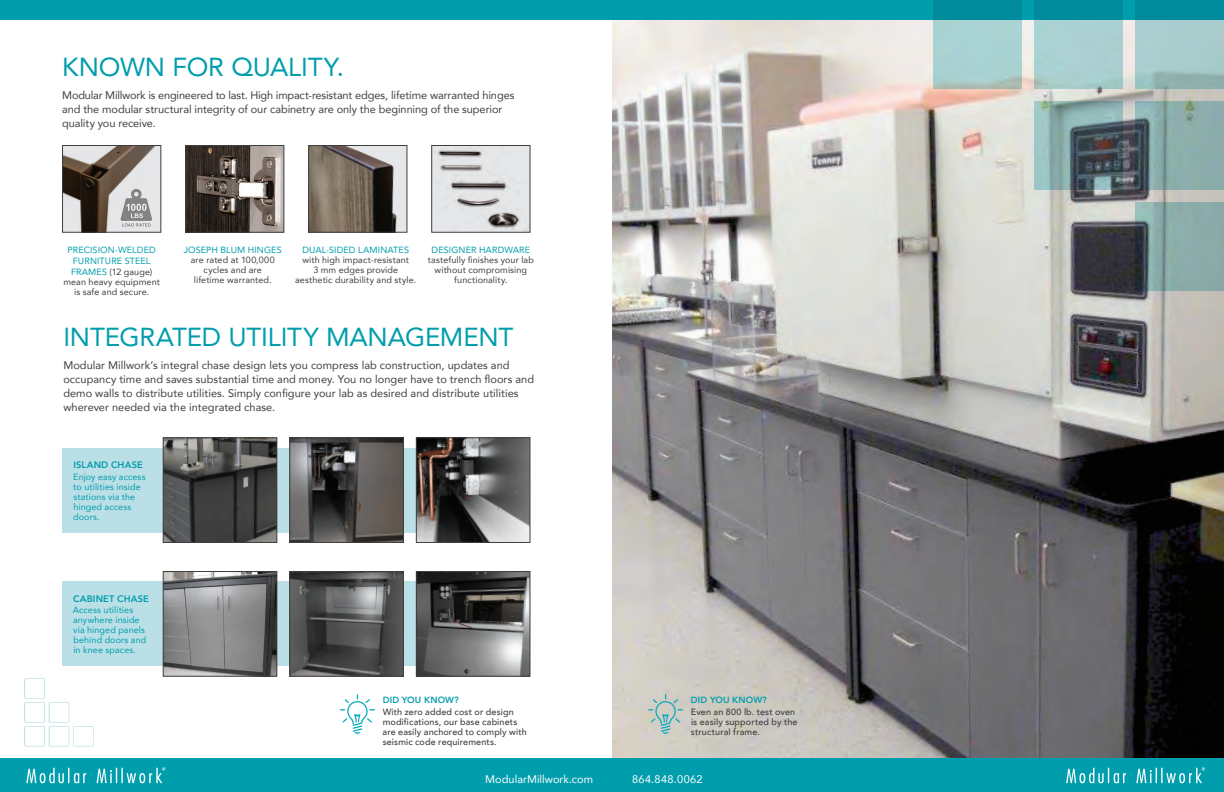
<style>
.page{position:relative;width:1224px;height:792px;background:#fff}
.page>*{position:absolute;margin:0;border:0;box-sizing:border-box;transform-origin:0 0}
.t1{font:26px "Avenir";letter-spacing:-.005em;color:#009ead}
.t2{font:11px/14px "Avenir";color:#3e3e3f}
.t3{font:11px "Avenir";letter-spacing:.005em;color:#fff}
.t4{font:11px "Avenir";letter-spacing:.025em;color:#fff}
.t5{font:800 9.4px "Avenir";letter-spacing:.015em;color:#009ead}
.t6{font:9px/10px "Avenir";letter-spacing:.01em;color:#009ead}
.t7{font:9px/10px "Avenir";letter-spacing:.01em;color:#3e3e3f;text-align:center}
.t8{font:500 9px/10px "Avenir";letter-spacing:.015em;color:#3e3e3f}
.t9{font:800 9px "Avenir";letter-spacing:.015em;color:#009ead}
.s1{color:#3e3e3f}
</style>
<div class="page">
<img style="left:612px;top:19px;width:612px;height:739px">
<div style="left:0;top:758px;width:1224px;height:34px;background:#009ead"></div>
<div style="left:0;top:0;width:1224px;height:19px;background:#009ead"></div>
<svg style="left:1135px;top:202px;width:89px;height:89px;background:#7f9e9c"></svg>
<svg style="left:1135px;top:101px;width:89px;height:89px;background:#809f9e"></svg>
<svg style="left:1135px;top:0;width:89px;height:89px;background:#7eb9bd"></svg>
<svg style="left:1034px;top:0;width:89px;height:89px;background:#83bfc4"></svg>
<svg style="left:1034px;top:101px;width:89px;height:89px;background:#6f898c"></svg>
<svg style="left:933px;top:0;width:89px;height:89px;background:#83c0c3"></svg>
<svg style="left:1066px;top:768px;width:60px;height:16px"></svg>
<svg style="left:1136px;top:767px;width:69px;height:16px"></svg>
<svg style="left:1130px;top:678px;width:70px;height:68px;background:#060707"></svg>
<svg style="left:24px;top:678px;width:70px;height:68px"></svg>
<svg style="left:26px;top:768px;width:60px;height:16px"></svg>
<svg style="left:97px;top:767px;width:68px;height:16px"></svg>
<div style="left:62px;top:448px;width:406px;height:84px;background:#bbdfe6"></div>
<img style="left:165px;top:440px;width:110px;height:101px">
<div style="left:163px;top:438px;width:114px;height:105px;border:1px solid #3e3e3f"></div>
<img style="left:292px;top:440px;width:110px;height:101px">
<div style="left:290px;top:438px;width:114px;height:105px;border:1px solid #3e3e3f"></div>
<img style="left:418px;top:440px;width:110px;height:101px">
<div style="left:416px;top:438px;width:114px;height:105px;border:1px solid #3e3e3f"></div>
<div style="left:62px;top:582px;width:374px;height:84px;background:#bbdfe6"></div>
<img style="left:165px;top:573px;width:110px;height:101px">
<div style="left:163px;top:571px;width:114px;height:105px;border:1px solid #3e3e3f"></div>
<img style="left:292px;top:573px;width:110px;height:101px">
<div style="left:290px;top:571px;width:114px;height:105px;border:1px solid #3e3e3f"></div>
<img style="left:418px;top:573px;width:110px;height:101px">
<div style="left:416px;top:571px;width:114px;height:105px;border:1px solid #3e3e3f"></div>
<svg style="left:340px;top:694px;width:35px;height:40px"></svg>
<svg style="left:648px;top:694px;width:35px;height:40px"></svg>
<img style="left:64px;top:147px;width:95px;height:83px">
<div style="left:62px;top:145px;width:99px;height:87px;border:1px solid #3e3e3f"></div>
<img style="left:188px;top:147px;width:94px;height:83px">
<div style="left:186px;top:145px;width:98px;height:87px;border:1px solid #3e3e3f"></div>
<img style="left:311px;top:147px;width:94px;height:83px">
<div style="left:309px;top:145px;width:98px;height:87px;border:1px solid #3e3e3f"></div>
<img style="left:434px;top:147px;width:94px;height:83px">
<svg style="left:121px;top:189px;width:31px;height:38px"></svg>
<h1 class="t1" style="left:62px;top:46px;width:283px">KNOWN FOR QUALITY.</h1>
<p class="t2" style="left:62px;top:88px;width:454px">Modular Millwork is engineered to last. High impact-resistant edges, lifetime warranted hinges and the modular structural integrity of our cabinetry are only the beginning of the superior quality you receive.</p>
<p class="t6" style="left:68px;top:244px;width:90px;line-height:11px;text-align:center">PRECISION-WELDED<br>FURNITURE STEEL<br>FRAMES <span class="s1">(12 gauge)</span></p>
<p class="t7" style="left:63px;top:277px;width:98px">mean heavy equipment is safe and secure.</p>
<p class="t6" style="left:184px;top:245px;width:99px">JOSEPH BLUM HINGES</p>
<p class="t7" style="left:191px;top:255px;width:85px">are rated at 100,000 cycles and are lifetime warranted.</p>
<p class="t6" style="left:303px;top:245px;width:108px">DUAL-SIDED LAMINATES</p>
<p class="t7" style="left:295px;top:255px;width:123px">with high impact-resistant<br>3 mm edges provide aesthetic durability and style.</p>
<p class="t6" style="left:432px;top:245px;width:100px">DESIGNER HARDWARE</p>
<p class="t7" style="left:428px;top:255px;width:108px">tastefully finishes your lab without compromising functionality.</p>
<h1 class="t1" style="left:63px;top:316px;width:452px">INTEGRATED UTILITY MANAGEMENT</h1>
<p class="t2" style="left:63px;top:358px;width:472px">Modular Millwork’s integral chase design lets you compress lab construction, updates and occupancy time and saves substantial time and money. You no longer have to trench floors and demo walls to distribute utilities. Simply configure your lab as desired and distribute utilities wherever needed via the integrated chase.</p>
<p class="t5" style="left:73px;top:457px;width:71px">ISLAND CHASE</p>
<p class="t6" style="left:73px;top:471px;width:74px">Enjoy easy access to utilities inside stations via the hinged access doors.</p>
<p class="t5" style="left:73px;top:591px;width:77px">CABINET CHASE</p>
<p class="t6" style="left:73px;top:605px;width:75px">Access utilities anywhere inside via hinged panels behind doors and in knee spaces.</p>
<p class="t9" style="left:383px;top:693px;width:77px">DID YOU KNOW?</p>
<p class="t8" style="left:383px;top:707px;width:146px">With zero added cost or design modifications, our base cabinets are easily anchored to comply with seismic code requirements.</p>
<p class="t9" style="left:691px;top:693px;width:77px">DID YOU KNOW?</p>
<p class="t8" style="left:691px;top:707px;width:108px">Even an 800 lb. test oven is easily supported by the structural frame.</p>
<p class="t3" style="left:485px;top:770px;width:109px">ModularMillwork.com</p>
<p class="t4" style="left:632px;top:770px;width:72px">864.848.0062</p>
</div>
